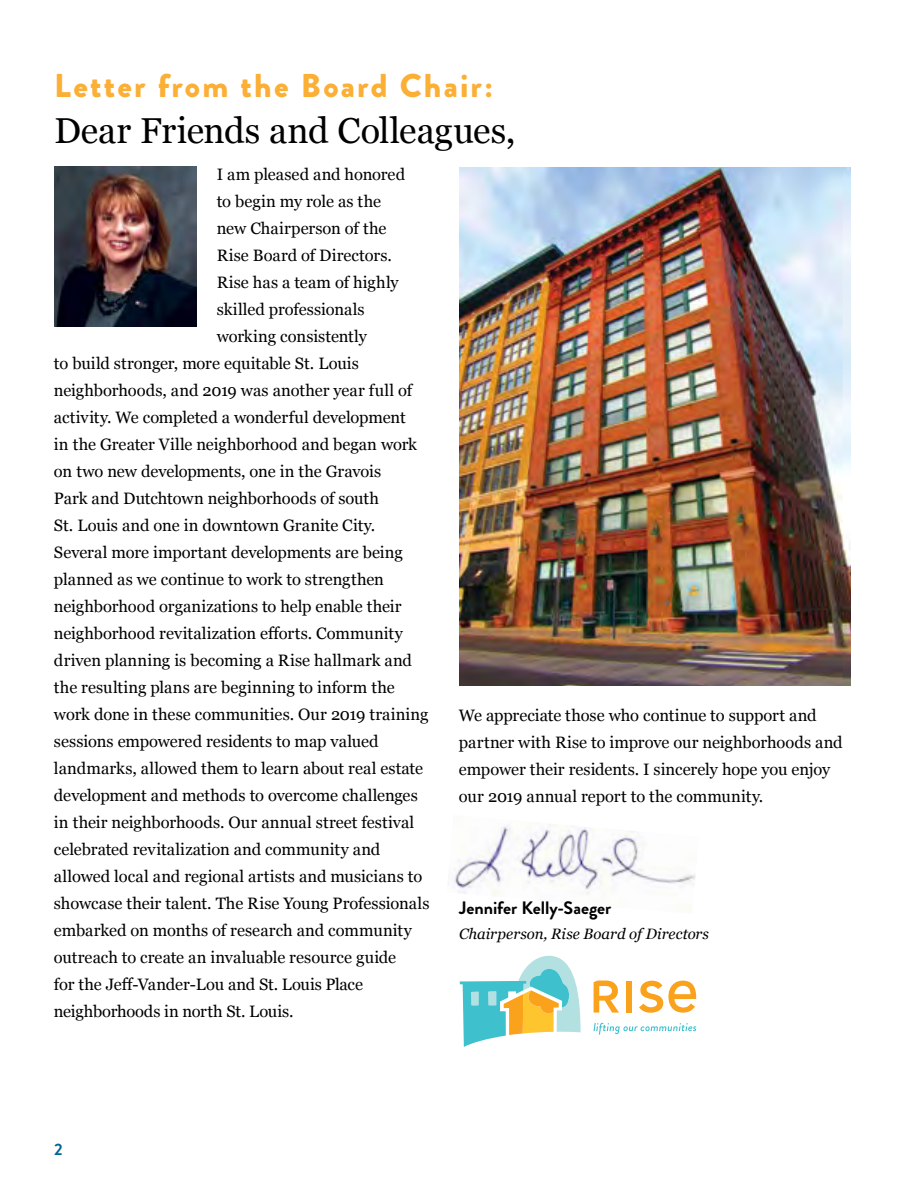
<style>
.page{position:relative;width:918px;height:1188px;background:#fff}
.page>*{position:absolute;margin:0;border:0;box-sizing:border-box;transform-origin:0 0}
.t1{font:36px "Georgia";color:#000}
.t2{font:900 33px "Brandon Grotesque";letter-spacing:.07em;color:#fbaf34}
.t3{font:700 18px "Brandon Grotesque";letter-spacing:-.005em;color:#000}
.t4{font:16.5px/27px "Georgia";color:#000}
.t5{font:700 16.5px "Brandon Grotesque";color:#006892}
.t6{font:italic 15px "Georgia";letter-spacing:.005em;color:#000}
</style>
<div class="page">
<img style="left:448px;top:824px;width:248px;height:73px">
<img style="left:54px;top:167px;width:142px;height:160px">
<svg style="left:460px;top:956px;width:121px;height:91px"></svg>
<div style="left:471px;top:992px;width:7px;height:13px;background:#b3e0e1"></div>
<div style="left:488px;top:992px;width:8px;height:13px;background:#b3e0e1"></div>
<div style="left:626px;top:981px;width:6px;height:32px;background:#faa21b"></div>
<svg style="left:639px;top:981px;width:57px;height:32px"></svg>
<svg style="left:594px;top:981px;width:25px;height:32px"></svg>
<svg style="left:594px;top:1023px;width:102px;height:12px"></svg>
<img style="left:459px;top:168px;width:391px;height:518px">
<h2 class="t2" style="left:54px;top:63px;width:441px">Letter from the Board Chair:</h2>
<h1 class="t1" style="left:54px;top:105px;width:463px">Dear Friends and Colleagues,</h1>
<p class="t4" style="left:217px;top:160px;width:190px">I am pleased and honored</p>
<p class="t4" style="left:217px;top:187px;width:166px">to begin my role as the</p>
<p class="t4" style="left:217px;top:214px;width:171px">new Chairperson of the</p>
<p class="t4" style="left:217px;top:241px;width:177px">Rise Board of Directors.</p>
<p class="t4" style="left:217px;top:268px;width:184px">Rise has a team of highly</p>
<p class="t4" style="left:217px;top:295px;width:150px">skilled professionals</p>
<p class="t4" style="left:217px;top:322px;width:152px">working consistently</p>
<p class="t4" style="left:54px;top:349px;width:307px">to build stronger, more equitable St. Louis</p>
<p class="t4" style="left:54px;top:376px;width:360px">neighborhoods, and 2019 was another year full of</p>
<p class="t4" style="left:54px;top:403px;width:353px">activity. We completed a wonderful development</p>
<p class="t4" style="left:54px;top:430px;width:365px">in the Greater Ville neighborhood and began work</p>
<p class="t4" style="left:54px;top:457px;width:329px">on two new developments, one in the Gravois</p>
<p class="t4" style="left:54px;top:484px;width:327px">Park and Dutchtown neighborhoods of south</p>
<p class="t4" style="left:54px;top:511px;width:323px">St. Louis and one in downtown Granite City.</p>
<p class="t4" style="left:54px;top:538px;width:350px">Several more important developments are being</p>
<p class="t4" style="left:54px;top:565px;width:332px">planned as we continue to work to strengthen</p>
<p class="t4" style="left:54px;top:592px;width:349px">neighborhood organizations to help enable their</p>
<p class="t4" style="left:54px;top:619px;width:350px">neighborhood revitalization efforts. Community</p>
<p class="t4" style="left:54px;top:646px;width:360px">driven planning is becoming a Rise hallmark and</p>
<p class="t4" style="left:54px;top:673px;width:342px">the resulting plans are beginning to inform the</p>
<p class="t4" style="left:54px;top:700px;width:376px">work done in these communities. Our 2019 training</p>
<p class="t4" style="left:54px;top:727px;width:326px">sessions empowered residents to map valued</p>
<p class="t4" style="left:54px;top:754px;width:371px">landmarks, allowed them to learn about real estate</p>
<p class="t4" style="left:54px;top:781px;width:365px">development and methods to overcome challenges</p>
<p class="t4" style="left:54px;top:808px;width:362px">in their neighborhoods. Our annual street festival</p>
<p class="t4" style="left:54px;top:835px;width:328px">celebrated revitalization and community and</p>
<p class="t4" style="left:54px;top:862px;width:370px">allowed local and regional artists and musicians to</p>
<p class="t4" style="left:54px;top:889px;width:377px">showcase their talent. The Rise Young Professionals</p>
<p class="t4" style="left:54px;top:916px;width:359px">embarked on months of research and community</p>
<p class="t4" style="left:54px;top:943px;width:344px">outreach to create an invaluable resource guide</p>
<p class="t4" style="left:54px;top:970px;width:311px">for the Jeff-Vander-Lou and St. Louis Place</p>
<p class="t4" style="left:54px;top:997px;width:241px">neighborhoods in north St. Louis.</p>
<p class="t4" style="left:459px;top:701px;width:385px">We appreciate those who continue to support and partner with Rise to improve our neighborhoods and empower their residents. I sincerely hope you enjoy our 2019 annual report to the community.</p>
<p class="t3" style="left:459px;top:895px;width:154px">Jennifer Kelly-Saeger</p>
<p class="t6" style="left:459px;top:923px;width:252px">Chairperson, Rise Board of Directors</p>
<p class="t5" style="left:54px;top:1138px;width:10px">2</p>
</div>
